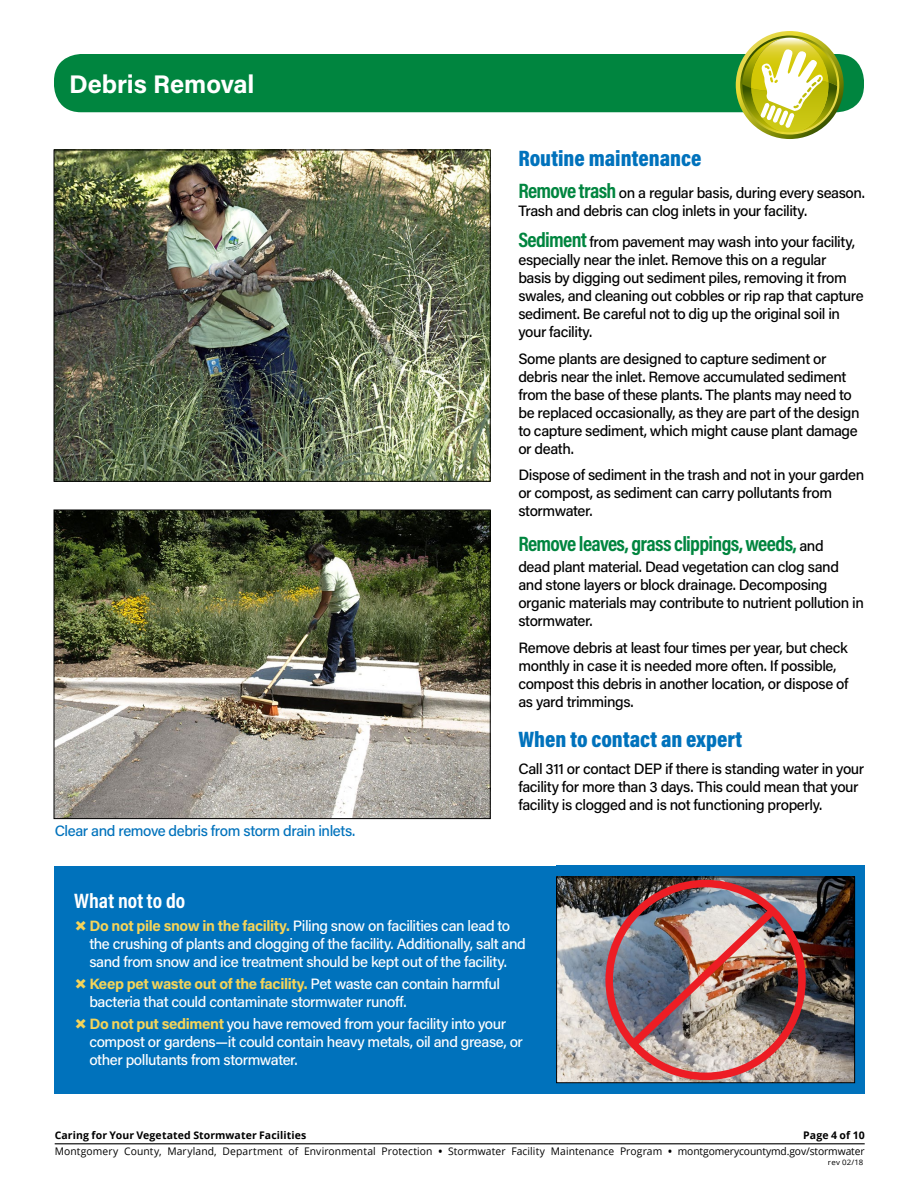
<style>
.page{position:relative;width:918px;height:1188px;background:#fff}
.page>*{position:absolute;margin:0;border:0;box-sizing:border-box;transform-origin:0 0}
.head1_white{font:700 25.5px "Acumin Pro";letter-spacing:-.005em;color:#fff}
.New_head{font:900 22.5px "Acumin Pro Cond";color:#0072bc}
.body{font:700 21px "Acumin Pro Cond";letter-spacing:-.03em;color:#00853f}
.head2_rev{font:700 21px "Acumin Pro Cond";color:#fff}
.body-2{font:500 15px/18px "Acumin Pro";letter-spacing:-.03em;color:#000}
.t1{font:500 15px/18px "Acumin Pro";letter-spacing:-.03em;color:#fff}
.t2{font:500 15px "Acumin Pro";letter-spacing:-.03em;color:#0072bc}
.t3{font:10.5px/15.9px "Open Sans";letter-spacing:.01em;color:#000;text-align:right}
.t4{font:700 10.5px "Open Sans";letter-spacing:.01em;color:#000}
.t5{font:7.5px "Open Sans";letter-spacing:.02em;color:#000;scale:1.05 1}
.s1{font-family:"Acumin Pro Cond";font-weight:700;font-size:21px;color:#00853f}
.s2{font-family:"Acumin Pro";font-weight:500;font-size:15px;color:#000}
.s3{font-weight:700;color:#f5d459}
.s4{font-weight:700}
</style>
<div class="page">
<hr style="left:55px;top:1143px;width:810px;height:1px;background:#000">
<div style="left:556px;top:866px;width:309px;height:228px;background:#0072bc"></div>
<img style="left:56px;top:152px;width:433px;height:328px">
<div style="left:54px;top:150px;width:437px;height:332px;border:1px solid #000"></div>
<img style="left:56px;top:512px;width:433px;height:305px">
<div style="left:54px;top:510px;width:437px;height:309px;border:1px solid #000"></div>
<div style="left:54px;top:54px;width:810px;height:58px;background:#00853f;border-radius:27px"></div>
<svg style="left:736px;top:31px;width:113px;height:108px"></svg>
<div style="left:54px;top:866px;width:502px;height:228px;background:#0072bc"></div>
<img style="left:558px;top:879px;width:295px;height:202px">
<div style="left:556px;top:877px;width:299px;height:206px;border:1px solid #000"></div>
<div style="left:605px;top:880px;width:201px;height:200px;border:8px solid #ed1d24;border-radius:50%"></div>
<img style="left:621px;top:901px;width:162px;height:155px">
<p class="head1_white" style="left:69px;top:66px;width:187px">Debris Removal</p>
<p class="t2" style="left:55px;top:821px;width:302px">Clear and remove debris from storm drain inlets.</p>
<p class="New_head" style="left:518px;top:144px;width:185px">Routine maintenance</p>
<p class="body-2" style="left:518px;top:183px;width:348px"><span class="s1">Remove trash</span> on a regular basis, during every season.<br>Trash and debris can clog inlets in your facility.</p>
<p class="body-2" style="left:518px;top:232px;width:347px"><span class="s1">Sediment</span> from pavement may wash into your facility, especially near the inlet. Remove this on a regular<br>basis by digging out sediment piles, removing it from swales, and cleaning out cobbles or rip rap that capture sediment. Be careful not to dig up the original soil in your facility.</p>
<p class="body-2" style="left:518px;top:349px;width:343px">Some plants are designed to capture sediment or debris near the inlet. Remove accumulated sediment from the base of these plants. The plants may need to be replaced occasionally, as they are part of the design to capture sediment, which might cause plant damage or death.</p>
<p class="body-2" style="left:518px;top:465px;width:347px">Dispose of sediment in the trash and not in your garden or compost, as sediment can carry pollutants from stormwater.</p>
<p class="body" style="left:518px;top:530px;width:307px">Remove leaves, grass clippings, weeds, <span class="s2">and</span></p>
<p class="body-2" style="left:518px;top:557px;width:347px">dead plant material. Dead vegetation can clog sand and stone layers or block drainage. Decomposing organic materials may contribute to nutrient pollution in stormwater.</p>
<p class="body-2" style="left:518px;top:638px;width:332px">Remove debris at least four times per year, but check monthly in case it is needed more often. If possible, compost this debris in another location, or dispose of as yard trimmings.</p>
<p class="New_head" style="left:518px;top:725px;width:225px">When to contact an expert</p>
<p class="body-2" style="left:518px;top:759px;width:347px">Call 311 or contact DEP if there is standing water in your facility for more than 3 days. This could mean that your facility is clogged and is not functioning properly.</p>
<p class="head2_rev" style="left:74px;top:887px;width:112px">What not to do</p>
<p class="t1" style="left:89px;top:916px;width:438px"><span class="s3">Do not pile snow in the facility.</span> Piling snow on facilities can lead to the crushing of plants and clogging of the facility. Additionally, salt and sand from snow and ice treatment should be kept out of the facility.</p>
<p class="t1" style="left:89px;top:974px;width:412px"><span class="s3">Keep pet waste out of the facility.</span> Pet waste can contain harmful bacteria that could contaminate stormwater runoff.</p>
<p class="t1" style="left:89px;top:1015px;width:435px"><span class="s3">Do not put sediment</span> you have removed from your facility into your compost or gardens—it could contain heavy metals, oil and grease, or other pollutants from stormwater.</p>
<p class="t4" style="left:55px;top:1128px;width:253px">Caring for Your Vegetated Stormwater Facilities</p>
<p class="t3" style="left:55px;top:1127px;width:812px"><span class="s4">Page 4 of 10<br></span>Montgomery County, Maryland, Department of Environmental Protection <span class="s4">•</span> Stormwater Facility Maintenance Program <span class="s4">•</span> montgomerycountymd.gov/stormwater</p>
<p class="t5" style="left:828px;top:1157px;width:35px">rev 02/18</p>
</div>
